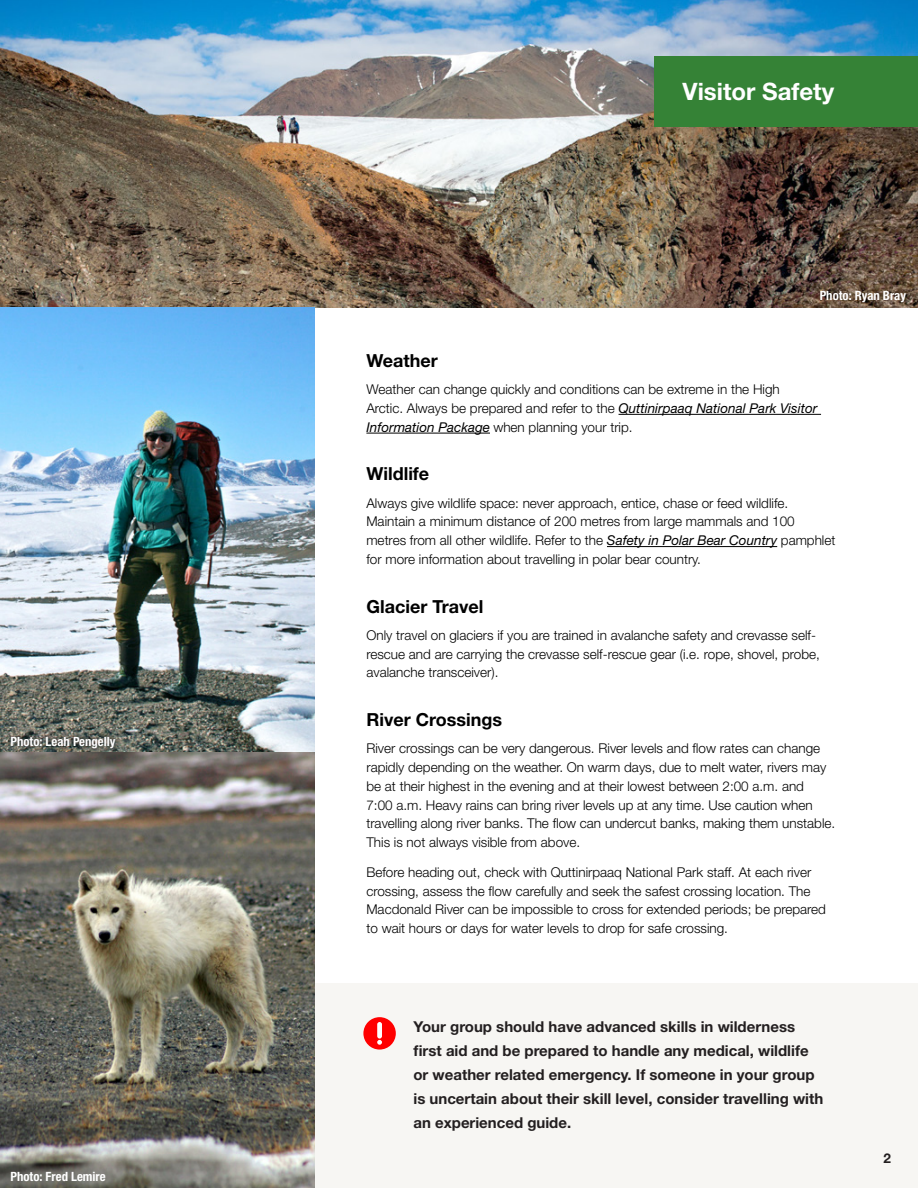
<style>
.page{position:relative;width:918px;height:1188px;background:#fff}
.page>*{position:absolute;margin:0;border:0;box-sizing:border-box;transform-origin:0 0}
._16_pt_White_Bold_Headers{font:700 24px "Helvetica Neue LT Std";color:#fff}
._12_5_pt_Blue_Bold_Headers{font:700 18px "Helvetica Neue LT Std";color:#000}
.t1{font:700 15px/24px "Helvetica Neue LT Std";color:#231f20}
.t2{font:300 13.5px/18.8px "Helvetica Neue LT Std";color:#000}
.t3{font:700 13.5px "Helvetica Neue LT Std";color:#231f20}
.Photo_credit_-_white{font:700 condensed 12.75px "Helvetica Neue LT Std";color:#fff}
.s1{font-weight:400;font-style:italic}
</style>
<div class="page">
<img style="left:0;top:0;width:918px;height:308px">
<img style="left:0;top:308px;width:315px;height:880px">
<div style="left:654px;top:56px;width:264px;height:71px;background:#358236"></div>
<div style="left:315px;top:983px;width:603px;height:205px;background:#f7f6f3"></div>
<div style="left:363px;top:1017px;width:33px;height:33px;background:#f00;border-radius:50%"></div>
<svg style="left:377px;top:1040px;width:5px;height:5px"></svg>
<div style="left:377px;top:1022px;width:5px;height:17px;background:#fff;border-radius:2px"></div>
<hr style="left:619px;top:414px;width:202px;height:1px;background:#000">
<hr style="left:366px;top:433px;width:124px;height:1px;background:#000">
<hr style="left:607px;top:546px;width:170px;height:1px;background:#000">
<svg style="left:6px;top:730px;width:115px;height:24px;background:#5e6059"></svg>
<p class="Photo_credit_-_white" style="left:10px;top:733px;width:107px">Photo: Leah Pengelly</p>
<p class="Photo_credit_-_white" style="left:10px;top:1169px;width:97px">Photo: Fred Lemire</p>
<p class="_16_pt_White_Bold_Headers" style="left:683px;top:77px;width:153px">Visitor Safety</p>
<p class="Photo_credit_-_white" style="left:820px;top:287px;width:88px">Photo: Ryan Bray</p>
<p class="_12_5_pt_Blue_Bold_Headers" style="left:366px;top:349px;width:73px">Weather</p>
<p class="t2" style="left:366px;top:380px;width:452px">Weather can change quickly and conditions can be extreme in the High<br>Arctic. Always be prepared and refer to the <span class="s1">Quttinirpaaq National Park Visitor<br>Information Package</span> when planning your trip.</p>
<p class="_12_5_pt_Blue_Bold_Headers" style="left:366px;top:463px;width:64px">Wildlife</p>
<p class="t2" style="left:366px;top:493px;width:471px">Always give wildlife space: never approach, entice, chase or feed wildlife.<br>Maintain a minimum distance of 200 metres from large mammals and 100 metres from all other wildlife. Refer to the <span class="s1">Safety in Polar Bear Country</span> pamphlet for more information about travelling in polar bear country.</p>
<p class="_12_5_pt_Blue_Bold_Headers" style="left:366px;top:595px;width:118px">Glacier Travel</p>
<p class="t2" style="left:366px;top:626px;width:455px">Only travel on glaciers if you are trained in avalanche safety and crevasse self&shy;rescue and are carrying the crevasse self-rescue gear (i.e. rope, shovel, probe, avalanche transceiver).</p>
<p class="_12_5_pt_Blue_Bold_Headers" style="left:366px;top:709px;width:137px">River Crossings</p>
<p class="t2" style="left:366px;top:739px;width:470px">River crossings can be very dangerous. River levels and flow rates can change rapidly depending on the weather. On warm days, due to melt water, rivers may be at their highest in the evening and at their lowest between 2:00 a.m. and<br>7:00 a.m. Heavy rains can bring river levels up at any time. Use caution when travelling along river banks. The flow can undercut banks, making them unstable.<br>This is not always visible from above.</p>
<p class="t2" style="left:366px;top:862px;width:461px">Before heading out, check with Quttinirpaaq National Park staff. At each river crossing, assess the flow carefully and seek the safest crossing location. The Macdonald River can be impossible to cross for extended periods; be prepared to wait hours or days for water levels to drop for safe crossing.</p>
<p class="t1" style="left:413px;top:1014px;width:411px">Your group should have advanced skills in wilderness first aid and be prepared to handle any medical, wildlife or weather related emergency. If someone in your group is uncertain about their skill level, consider travelling with an experienced guide.</p>
<p class="t3" style="left:883px;top:1149px;width:9px">2</p>
</div>
